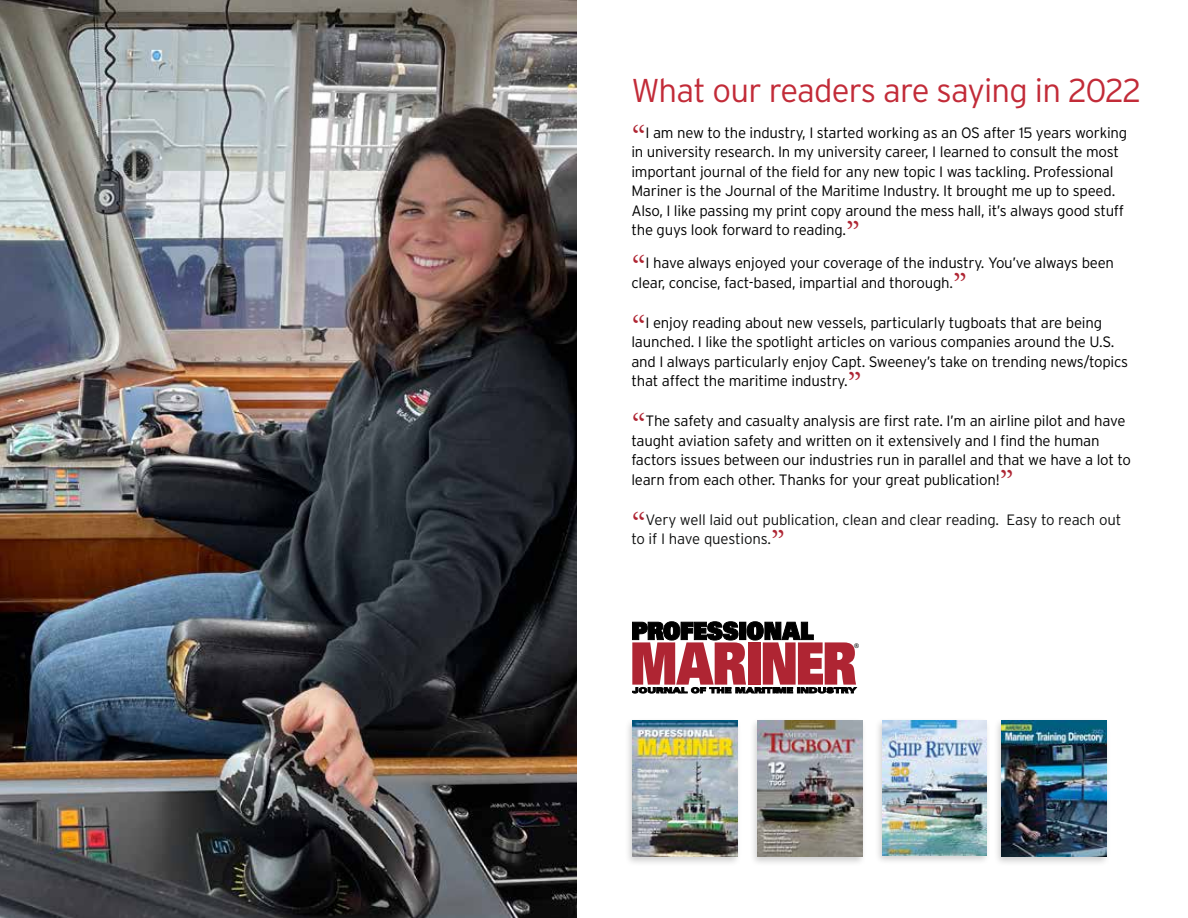
<style>
.page{position:relative;width:1188px;height:918px;background:#fff}
.page>*{position:absolute;margin:0;border:0;box-sizing:border-box;transform-origin:0 0}
.t1{font:36px "Adobe Garamond Pro";color:#af2634}
.t2{font:300 33px "Interstate";letter-spacing:-.025em;color:#c22b38}
.t3{font:300 15px/19.5px "Interstate";letter-spacing:-.015em;color:#000}
.t4{font:300 15px/19.5px "Interstate";letter-spacing:-.01em;color:#111212}
.t5{font:700 6.3px "Univers";color:#000}
.s1{color:#111212}
</style>
<div class="page">
<img style="left:0;top:0;width:577px;height:918px">
<svg style="left:632px;top:622px;width:225px;height:71px"></svg>
<div style="left:874px;top:718px;width:118px;height:148px;background:#000;opacity:.2"></div>
<img style="left:883px;top:721px;width:104px;height:134px">
<div style="left:993px;top:718px;width:118px;height:149px;background:#000;opacity:.2"></div>
<img style="left:1002px;top:721px;width:104px;height:135px">
<div style="left:624px;top:718px;width:118px;height:149px;background:#000;opacity:.2"></div>
<img style="left:632px;top:721px;width:105px;height:135px">
<div style="left:749px;top:718px;width:118px;height:149px;background:#000;opacity:.2"></div>
<img style="left:758px;top:721px;width:104px;height:135px">
<h2 class="t2" style="left:631px;top:72px;width:511px">What our readers are saying in 2022</h2>
<h1 class="t1" style="left:631px;top:117px;width:16px">“</h1>
<p class="t3" style="left:631px;top:123px;width:497px;text-indent:14px">I am new to the industry, I started working as an OS after 15 years working in university research. In my university career, I learned to consult the most important journal of the field for any new topic I was tackling. Professional Mariner is the Journal of the Maritime Industry. It brought me up to speed.<br>Also, I like passing my print copy around the mess hall, it’s always good stuff the guys look forward to reading.</p>
<h1 class="t1" style="left:846px;top:213px;width:16px">”</h1>
<h1 class="t1" style="left:631px;top:247px;width:16px">“</h1>
<p class="t3" style="left:631px;top:253px;width:484px;text-indent:14px">I have always enjoyed your coverage of the industry. You’ve always been clear, concise, fact-based, impartial and thorough<span class="s1">.</span></p>
<h1 class="t1" style="left:953px;top:265px;width:16px">”</h1>
<h1 class="t1" style="left:631px;top:307px;width:16px">“</h1>
<p class="t3" style="left:631px;top:313px;width:498px;text-indent:14px">I enjoy reading about new vessels, particularly tugboats that are being launched. I like the spotlight articles on various companies around the U.S. and I always particularly enjoy Capt. Sweeney’s take on trending news/topics that affect the maritime industry.</p>
<h1 class="t1" style="left:847px;top:364px;width:16px">”</h1>
<h1 class="t1" style="left:631px;top:405px;width:16px">“</h1>
<p class="t3" style="left:631px;top:411px;width:501px;text-indent:14px">The safety and casualty analysis are first rate. I’m an airline pilot and have taught aviation safety and written on it extensively and I find the human factors issues between our industries run in parallel and that we have a lot to learn from each other. Thanks for your great publication!</p>
<h1 class="t1" style="left:999px;top:462px;width:16px">”</h1>
<h1 class="t1" style="left:631px;top:504px;width:16px">“</h1>
<p class="t4" style="left:631px;top:510px;width:491px;text-indent:14px">Very well laid out publication, clean and clear reading. Easy to reach out to if I have questions.</p>
<h1 class="t1" style="left:771px;top:522px;width:16px">”</h1>
<p class="t5" style="left:854px;top:642px;width:7px">®</p>
</div>
